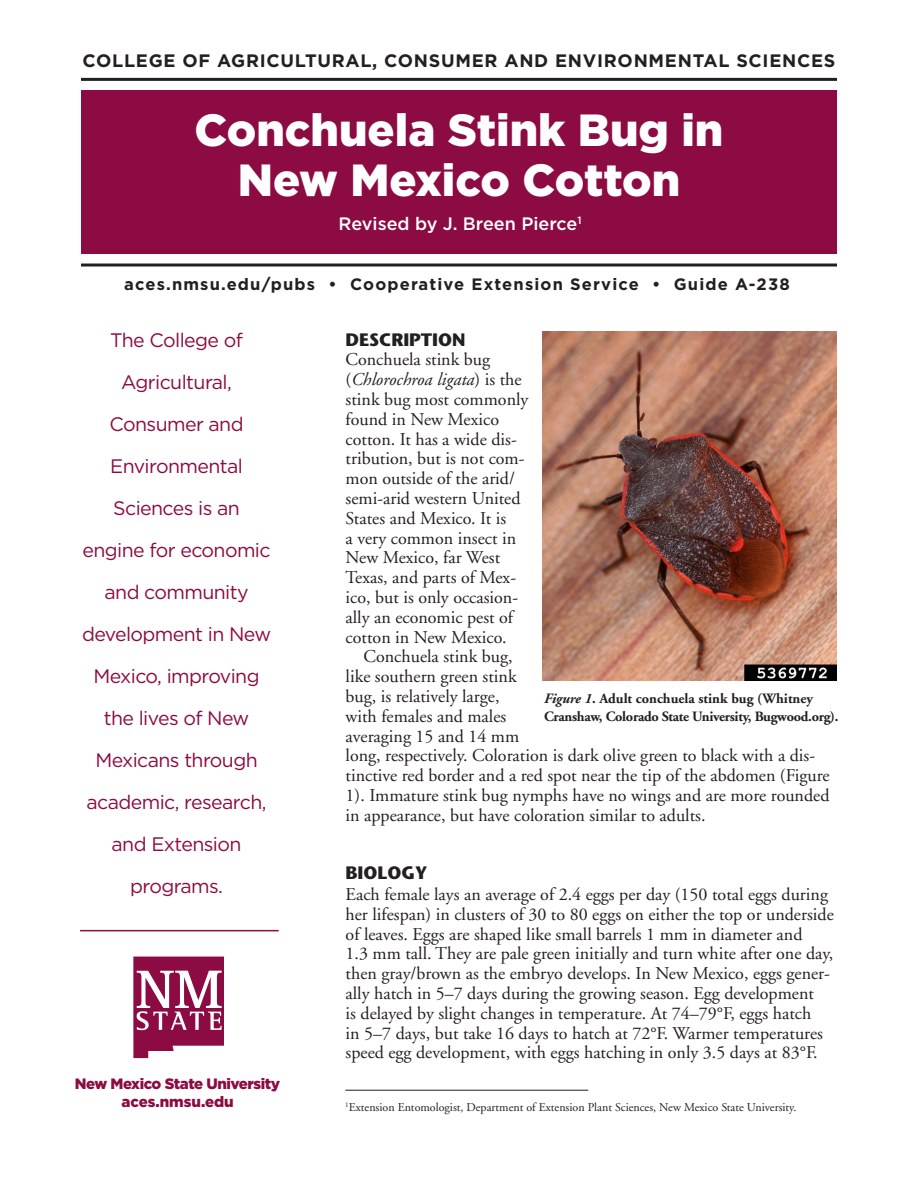
<style>
.page{position:relative;width:918px;height:1188px;background:#fff}
.page>*{position:absolute;margin:0;border:0;box-sizing:border-box;transform-origin:0 0}
.t1{font:900 45px/49.5px "Gotham";color:#fff;text-align:center}
.Clause{font:19.5px/42px "Gotham";letter-spacing:-.03em;color:#8c0b42;text-align:center}
.B_Body_Text_12_13_no{font:18px/19.8px "Adobe Garamond";color:#231f20}
.B_Body_Text_12_13{font:18px/19.8px "Adobe Garamond";color:#231f20}
.t2{font:700 18px "Gotham";letter-spacing:.04em;color:#231f20}
.t3{font:500 18px "Gotham";color:#fff}
.B_Subtitle1_12_13_AL{font:700 18px "Stone Sans";color:#231f20}
.t4{font:700 16.5px "Gotham";letter-spacing:.07em;color:#231f20}
.t5{font:900 15px "Gotham";letter-spacing:-.03em;color:#8c0b42}
.t6{font:900 15px "Gotham";color:#8c0b42}
.t7{font:700 14.25px/18px "Adobe Garamond";letter-spacing:-.02em;color:#231f20}
.Footnote{font:12px "Adobe Garamond";color:#231f20}
.s1{font-style:italic}
</style>
<div class="page">
<hr style="left:345px;top:1090px;width:243px;height:1px;background:#231f20">
<hr style="left:81px;top:78px;width:756px;height:3px;background:#231f20">
<hr style="left:81px;top:264px;width:756px;height:3px;background:#231f20">
<div style="left:81px;top:90px;width:756px;height:164px;background:#8c0b42"></div>
<hr style="left:80px;top:930px;width:199px;height:1px;background:#8c0b42">
<img style="left:133px;top:956px;width:91px;height:103px">
<img style="left:543px;top:331px;width:294px;height:350px">
<p class="t2" style="left:83px;top:49px;width:754px">COLLEGE OF AGRICULTURAL, CONSUMER AND ENVIRONMENTAL SCIENCES</p>
<p class="t1" style="left:194px;top:105px;width:531px">Conchuela Stink Bug in<br>New Mexico Cotton</p>
<p class="t3" style="left:339px;top:212px;width:244px">Revised by J. Breen Pierce<sup>1</sup></p>
<p class="t4" style="left:124px;top:273px;width:667px">aces.nmsu.edu/pubs • Cooperative Extension Service • Guide A-238</p>
<p class="Clause" style="left:82px;top:319px;width:191px">The College of<br>Agricultural,<br>Consumer and<br>Environmental<br>Sciences is an engine for economic and community development in New<br>Mexico, improving the lives of New<br>Mexicans through academic, research, and Extension programs.</p>
<p class="B_Subtitle1_12_13_AL" style="left:346px;top:328px;width:122px">DESCRIPTION</p>
<p class="B_Body_Text_12_13_no" style="left:346px;top:350px;width:184px">Conchuela stink bug (<span class="s1">Chlorochroa ligata</span>) is the stink bug most commonly found in New Mexico cotton. It has a wide dis&shy;tribution, but is not com&shy;mon outside of the arid/ semi-arid western United<br>States and Mexico. It is<br>a very common insect in<br>New Mexico, far West<br>Texas, and parts of Mex&shy;ico, but is only occasion&shy;ally an economic pest of cotton in New Mexico.</p>
<p class="B_Body_Text_12_13" style="left:346px;top:647px;width:486px;text-indent:18px">Conchuela stink bug,<br>like southern green stink<br>bug, is relatively large,<br>with females and males<br>averaging 15 and 14 mm<br>long, respectively. Coloration is dark olive green to black with a dis&shy;tinctive red border and a red spot near the tip of the abdomen (Figure 1). Immature stink bug nymphs have no wings and are more rounded in appearance, but have coloration similar to adults.</p>
<p class="t7" style="left:544px;top:690px;width:296px"><span class="s1">Figure 1</span>. Adult conchuela stink bug (Whitney<br>Cranshaw, Colorado State University, Bugwood.org).</p>
<p class="B_Subtitle1_12_13_AL" style="left:346px;top:862px;width:83px">BIOLOGY</p>
<p class="B_Body_Text_12_13_no" style="left:346px;top:885px;width:490px">Each female lays an average of 2.4 eggs per day (150 total eggs during her lifespan) in clusters of 30 to 80 eggs on either the top or underside of leaves. Eggs are shaped like small barrels 1 mm in diameter and<br>1.3 mm tall. They are pale green initially and turn white after one day, then gray/brown as the embryo develops. In New Mexico, eggs gener&shy;ally hatch in 5–7 days during the growing season. Egg development<br>is delayed by slight changes in temperature. At 74–79°F, eggs hatch<br>in 5–7 days, but take 16 days to hatch at 72°F. Warmer temperatures speed egg development, with eggs hatching in only 3.5 days at 83°F.</p>
<p class="t5" style="left:75px;top:1073px;width:207px">New Mexico State University</p>
<p class="t6" style="left:121px;top:1091px;width:114px">aces.nmsu.edu</p>
<p class="Footnote" style="left:345px;top:1101px;width:453px"><sup>1</sup>Extension Entomologist, Department of Extension Plant Sciences, New Mexico State University.</p>
</div>
